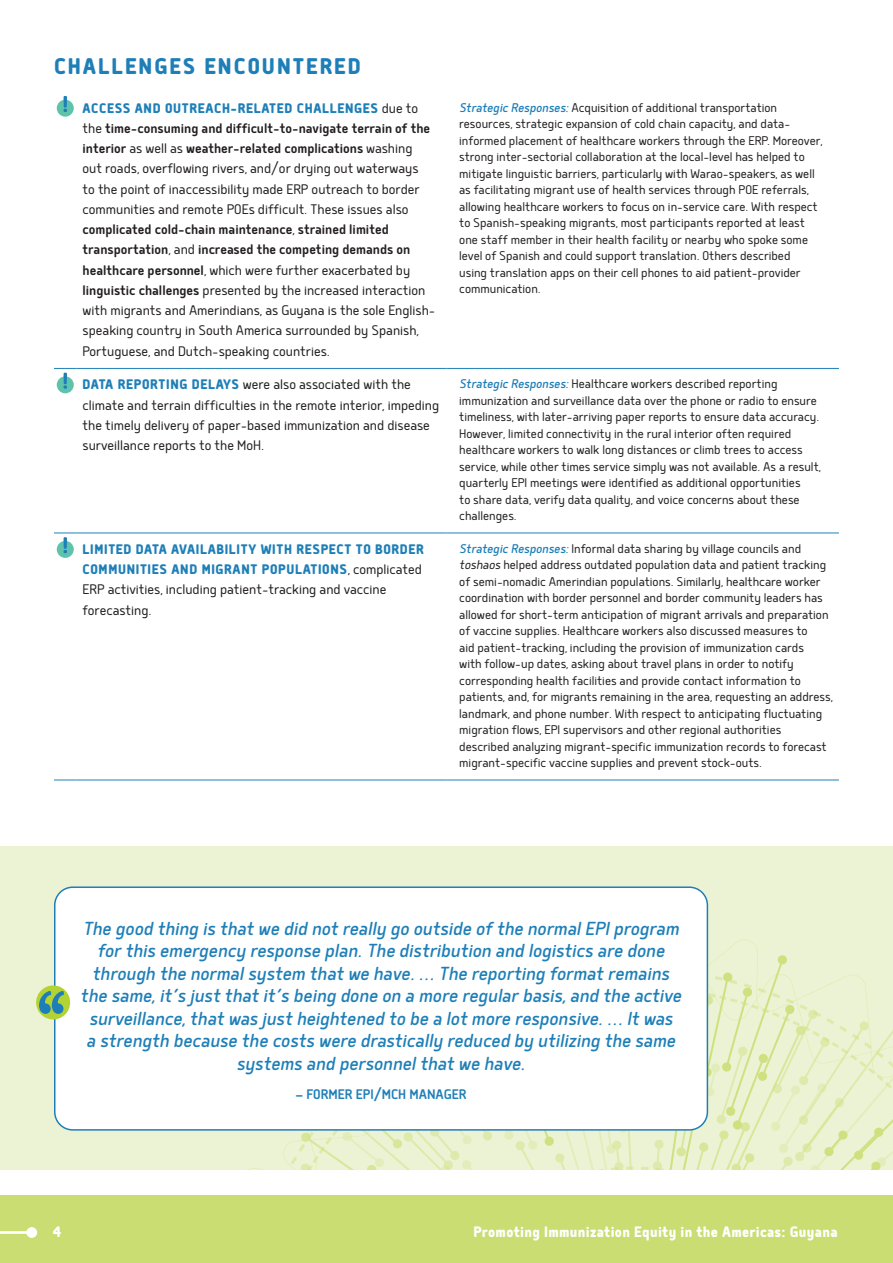
<style>
.page{position:relative;width:893px;height:1263px;background:#fff}
.page>*{position:absolute;margin:0;border:0;box-sizing:border-box;transform-origin:0 0}
.t1{font:800 27px "Delm";letter-spacing:.075em;color:#1e7fb8}
.Quote_text{font:italic 22.5px/22.5px "Delm";color:#1e7fb8;text-align:center}
.t2{font:800 18px "Delm";letter-spacing:.02em;color:#fff}
.Body_Text{font:300 16.5px/20.2px "Delm";color:#231f20}
.List_Paragraph{font:300 16.5px/20.2px "Delm";color:#231f20}
.List_Paragraph-2{font:800 16.5px/20.2px "Delm";letter-spacing:.04em;color:#1e7fb8}
.Quote_Attribution{font:500 16.5px "Delm";color:#1e7fb8}
.List_Paragraph-3{font:300 15px/16.5px "Delm";color:#231f20}
.s1{font-weight:800;color:#1e7fb8}
.s2{font-weight:500}
.s3{font-weight:400;font-style:italic;color:#1e7fb8}
.s4{font-weight:300;color:#231f20}
.s5{font-style:italic}
</style>
<div class="page">
<div style="left:0;top:1195px;width:893px;height:68px;background:#c9dd72"></div>
<hr style="left:0;top:1231px;width:32px;height:3px;background:#fff">
<div style="left:26px;top:1227px;width:11px;height:11px;background:#fff;border-radius:50%"></div>
<div style="left:0;top:846px;width:893px;height:324px;background:#ecf3d4"></div>
<svg style="left:301px;top:928px;width:592px;height:242px"></svg>
<hr style="left:77px;top:368px;width:369px;height:1px;background:#1e7fb8">
<hr style="left:446px;top:368px;width:393px;height:1px;background:#1e7fb8">
<hr style="left:77px;top:533px;width:369px;height:1px;background:#1e7fb8">
<hr style="left:446px;top:533px;width:393px;height:1px;background:#1e7fb8">
<svg style="left:54px;top:780px;width:23px;height:1px"></svg>
<hr style="left:77px;top:780px;width:369px;height:1px;background:#1e7fb8">
<hr style="left:446px;top:780px;width:393px;height:1px;background:#1e7fb8">
<div style="left:57px;top:100px;width:17px;height:17px;background:#5fc3ab;border-radius:50%"></div>
<svg style="left:64px;top:96px;width:3px;height:16px"></svg>
<div style="left:57px;top:376px;width:17px;height:17px;background:#5fc3ab;border-radius:50%"></div>
<svg style="left:54px;top:368px;width:23px;height:21px"></svg>
<svg style="left:57px;top:541px;width:17px;height:17px"></svg>
<svg style="left:54px;top:533px;width:23px;height:20px"></svg>
<div style="left:55px;top:887px;width:652px;height:243px;background:#fff;border-radius:18px"></div>
<div style="left:54px;top:886px;width:654px;height:245px;border:2px solid #1e7fb8;border-radius:18px"></div>
<div style="left:36px;top:985px;width:34px;height:34px;background:#b3d234;border-radius:50%"></div>
<svg style="left:39px;top:991px;width:25px;height:23px"></svg>
<h1 class="t1" style="left:54px;top:50px;width:308px">CHALLENGES ENCOUNTERED</h1>
<p class="Body_Text" style="left:83px;top:97px;width:354px"><span class="s1">ACCESS AND OUTREACH-RELATED CHALLENGES</span> due to the <span class="s2">time-consuming and difficult-to-navigate terrain of the interior</span> as well as <span class="s2">weather-related complications</span> washing out roads, overflowing rivers, and/or drying out waterways<br>to the point of inaccessibility made ERP outreach to border communities and remote POEs difficult. These issues also <span class="s2">complicated cold-chain maintenance</span>, <span class="s2">strained limited transportation</span>, and <span class="s2">increased the competing demands on healthcare personnel</span>, which were further exacerbated by <span class="s2">linguistic challenges</span> presented by the increased interaction with migrants and Amerindians, as Guyana is the sole English&shy;speaking country in South America surrounded by Spanish, Portuguese, and Dutch-speaking countries.</p>
<p class="List_Paragraph-3" style="left:459px;top:98px;width:365px"><span class="s3">Strategic Responses:</span> Acquisition of additional transportation resources, strategic expansion of cold chain capacity, and data&shy;informed placement of healthcare workers through the ERP. Moreover, strong inter-sectorial collaboration at the local-level has helped to mitigate linguistic barriers, particularly with Warao-speakers, as well as facilitating migrant use of health services through POE referrals, allowing healthcare workers to focus on in-service care. With respect to Spanish-speaking migrants, most participants reported at least one staff member in their health facility or nearby who spoke some level of Spanish and could support translation. Others described<br>using translation apps on their cell phones to aid patient-provider communication.</p>
<p class="List_Paragraph" style="left:83px;top:374px;width:358px"><span class="s1">DATA REPORTING DELAYS</span> were also associated with the climate and terrain difficulties in the remote interior, impeding the timely delivery of paper-based immunization and disease surveillance reports to the MoH.</p>
<p class="List_Paragraph-3" style="left:459px;top:375px;width:363px"><span class="s3">Strategic Responses:</span> Healthcare workers described reporting immunization and surveillance data over the phone or radio to ensure timeliness, with later-arriving paper reports to ensure data accuracy.<br>However, limited connectivity in the rural interior often required healthcare workers to walk long distances or climb trees to access service, while other times service simply was not available. As a result, quarterly EPI meetings were identified as additional opportunities<br>to share data, verify data quality, and voice concerns about these challenges.</p>
<p class="List_Paragraph-2" style="left:83px;top:538px;width:343px">LIMITED DATA AVAILABILITY WITH RESPECT TO BORDER COMMUNITIES AND MIGRANT POPULATIONS<span class="s4">, complicated ERP activities, including patient-tracking and vaccine forecasting.</span></p>
<p class="List_Paragraph-3" style="left:459px;top:539px;width:375px"><span class="s3">Strategic Responses:</span> Informal data sharing by village councils and <span class="s5">toshaos</span> helped address outdated population data and patient tracking of semi-nomadic Amerindian populations. Similarly, healthcare worker coordination with border personnel and border community leaders has allowed for short-term anticipation of migrant arrivals and preparation of vaccine supplies. Healthcare workers also discussed measures to<br>aid patient-tracking, including the provision of immunization cards<br>with follow-up dates, asking about travel plans in order to notify corresponding health facilities and provide contact information to patients, and, for migrants remaining in the area, requesting an address, landmark, and phone number. With respect to anticipating fluctuating migration flows, EPI supervisors and other regional authorities described analyzing migrant-specific immunization records to forecast migrant-specific vaccine supplies and prevent stock-outs.</p>
<p class="Quote_text" style="left:80px;top:916px;width:602px">The good thing is that we did not really go outside of the normal EPI program for this emergency response plan. The distribution and logistics are done through the normal system that we have. … The reporting format remains the same, it’s just that it’s being done on a more regular basis, and the active surveillance, that was just heightened to be a lot more responsive. … It was<br>a strength because the costs were drastically reduced by utilizing the same systems and personnel that we have.</p>
<p class="Quote_Attribution" style="left:295px;top:1084px;width:173px">— FORMER EPI/MCH MANAGER</p>
<p class="t2" style="left:53px;top:1220px;width:10px">4</p>
<p class="t2" style="left:473px;top:1220px;width:366px">Promoting Immunization Equity in the Americas: Guyana</p>
</div>
